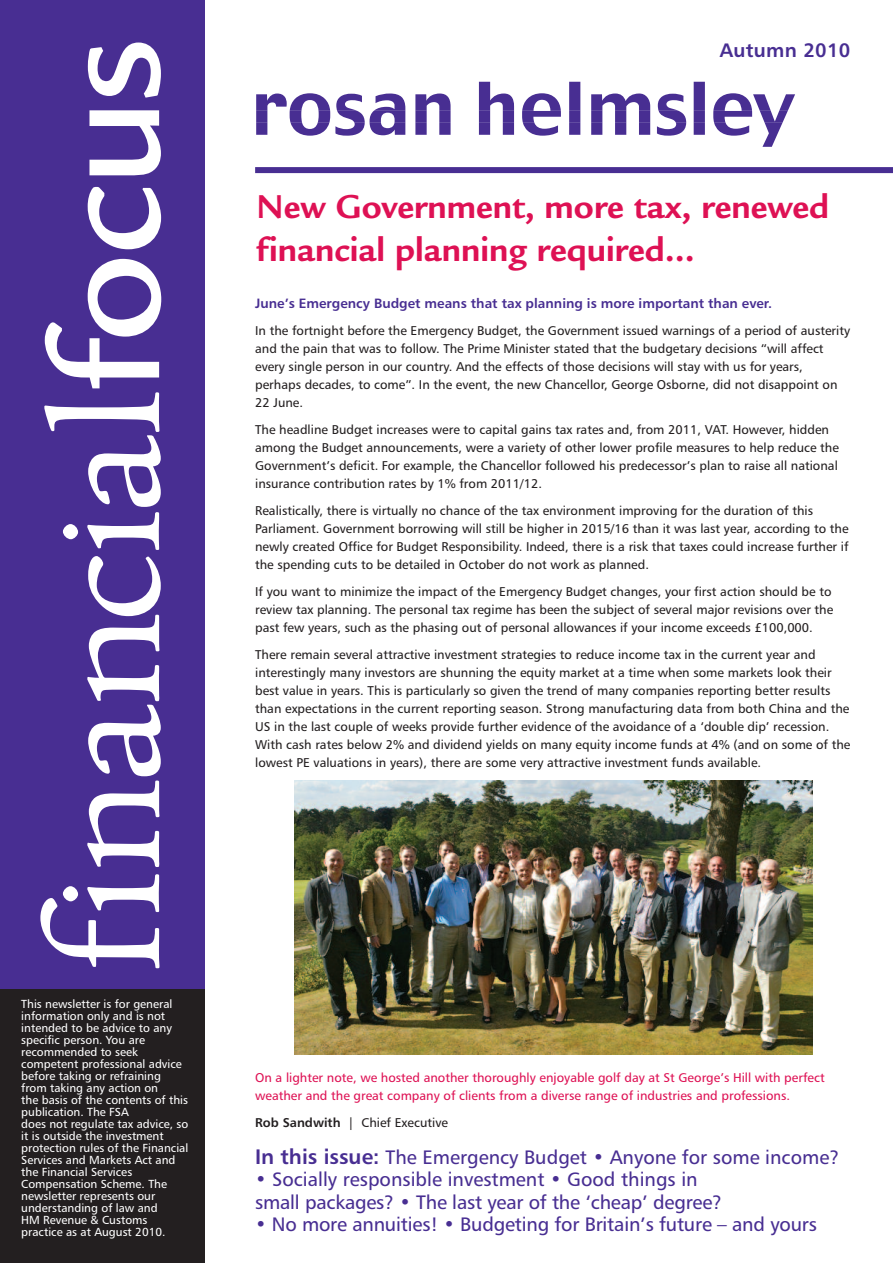
<style>
.page{position:relative;width:893px;height:1263px;background:#fff}
.page>*{position:absolute;margin:0;border:0;box-sizing:border-box;transform-origin:0 0}
.t1{font:700 36px/43.5px "Legacy Sans Std";color:#de1154}
.t2{font:19.5px/22.5px "Humanist 777 BT Roman B";letter-spacing:-.01em;color:#482e92}
.t3{font:19.5px "Humanist 777 BT Bold B";letter-spacing:.015em;color:#482e92}
.t4{font:13.5px "Humanist 777 BT Bold B";color:#482e92}
.t5{font:12.75px/18px "Humanist 777 BT Roman B";color:#231f20}
.t6{font:12.75px/18px "Humanist 777 BT Roman B";color:#de1154}
.t7{font:11.7px/12px "Humanist 777 BT Roman B";color:#fff}
.s1{font-family:"Humanist 777 BT Bold B"}
.s2{font-family:"Humanist 777 BT Bold B";font-size:21px}
</style>
<div class="page">
<svg style="left:256px;top:82px;width:539px;height:65px"></svg>
<div style="left:0;top:987px;width:204px;height:276px;background:#231f20"></div>
<div style="left:0;top:0;width:204px;height:989px;background:#482e92"></div>
<svg style="left:89px;top:110px;width:72px;height:65px"></svg>
<svg style="left:88px;top:43px;width:73px;height:55px"></svg>
<svg style="left:88px;top:187px;width:73px;height:62px"></svg>
<svg style="left:87px;top:556px;width:74px;height:311px"></svg>
<svg style="left:40px;top:874px;width:119px;height:94px"></svg>
<svg style="left:44px;top:259px;width:117px;height:291px"></svg>
<div style="left:255px;top:167px;width:638px;height:6px;background:#482e92"></div>
<img style="left:294px;top:781px;width:518px;height:273px">
<h2 class="t3" style="left:720px;top:42px;width:132px">Autumn 2010</h2>
<h1 class="t1" style="left:257px;top:188px;width:574px">New Government, more tax, renewed financial planning required…</h1>
<p class="t4" style="left:255px;top:298px;width:518px">June’s Emergency Budget means that tax planning is more important than ever.</p>
<p class="t5" style="left:255px;top:322px;width:596px">In the fortnight before the Emergency Budget, the Government issued warnings of a period of austerity and the pain that was to follow. The Prime Minister stated that the budgetary decisions “will affect every single person in our country. And the effects of those decisions will stay with us for years, perhaps decades, to come”. In the event, the new Chancellor, George Osborne, did not disappoint on 22 June.</p>
<p class="t5" style="left:255px;top:421px;width:585px">The headline Budget increases were to capital gains tax rates and, from 2011, VAT. However, hidden among the Budget announcements, were a variety of other lower profile measures to help reduce the Government’s deficit. For example, the Chancellor followed his predecessor’s plan to raise all national insurance contribution rates by 1% from 2011/12.</p>
<p class="t5" style="left:255px;top:502px;width:595px">Realistically, there is virtually no chance of the tax environment improving for the duration of this Parliament. Government borrowing will still be higher in 2015/16 than it was last year, according to the newly created Office for Budget Responsibility. Indeed, there is a risk that taxes could increase further if the spending cuts to be detailed in October do not work as planned.</p>
<p class="t5" style="left:255px;top:583px;width:580px">If you want to minimize the impact of the Emergency Budget changes, your first action should be to review tax planning. The personal tax regime has been the subject of several major revisions over the past few years, such as the phasing out of personal allowances if your income exceeds £100,000.</p>
<p class="t5" style="left:255px;top:646px;width:597px">There remain several attractive investment strategies to reduce income tax in the current year and interestingly many investors are shunning the equity market at a time when some markets look their best value in years. This is particularly so given the trend of many companies reporting better results than expectations in the current reporting season. Strong manufacturing data from both China and the US in the last couple of weeks provide further evidence of the avoidance of a ‘double dip’ recession.<br>With cash rates below 2% and dividend yields on many equity income funds at 4% (and on some of the lowest PE valuations in years), there are some very attractive investment funds available.</p>
<p class="t7" style="left:21px;top:999px;width:169px">This newsletter is for general information only and is not intended to be advice to any specific person. You are recommended to seek competent professional advice before taking or refraining from taking any action on<br>the basis of the contents of this publication. The FSA<br>does not regulate tax advice, so it is outside the investment protection rules of the Financial<br>Services and Markets Act and the Financial Services<br>Compensation Scheme. The newsletter represents our understanding of law and<br>HM Revenue &amp; Customs practice as at August 2010.</p>
<p class="t6" style="left:255px;top:1069px;width:571px">On a lighter note, we hosted another thoroughly enjoyable golf day at St George’s Hill with perfect weather and the great company of clients from a diverse range of industries and professions.</p>
<p class="t5" style="left:255px;top:1114px;width:194px"><span class="s1">Rob Sandwith</span> | Chief Executive</p>
<h2 class="t2" style="left:255px;top:1147px;width:586px"><span class="s2">In this issue:</span> The Emergency Budget • Anyone for some income?</h2>
<h2 class="t2" style="left:255px;top:1170px;width:469px">• Socially responsible investment • Good things in small packages? • The last year of the ‘cheap’ degree?</h2>
<h2 class="t2" style="left:255px;top:1215px;width:563px">• No more annuities! • Budgeting for Britain’s future – and yours</h2>
</div>
